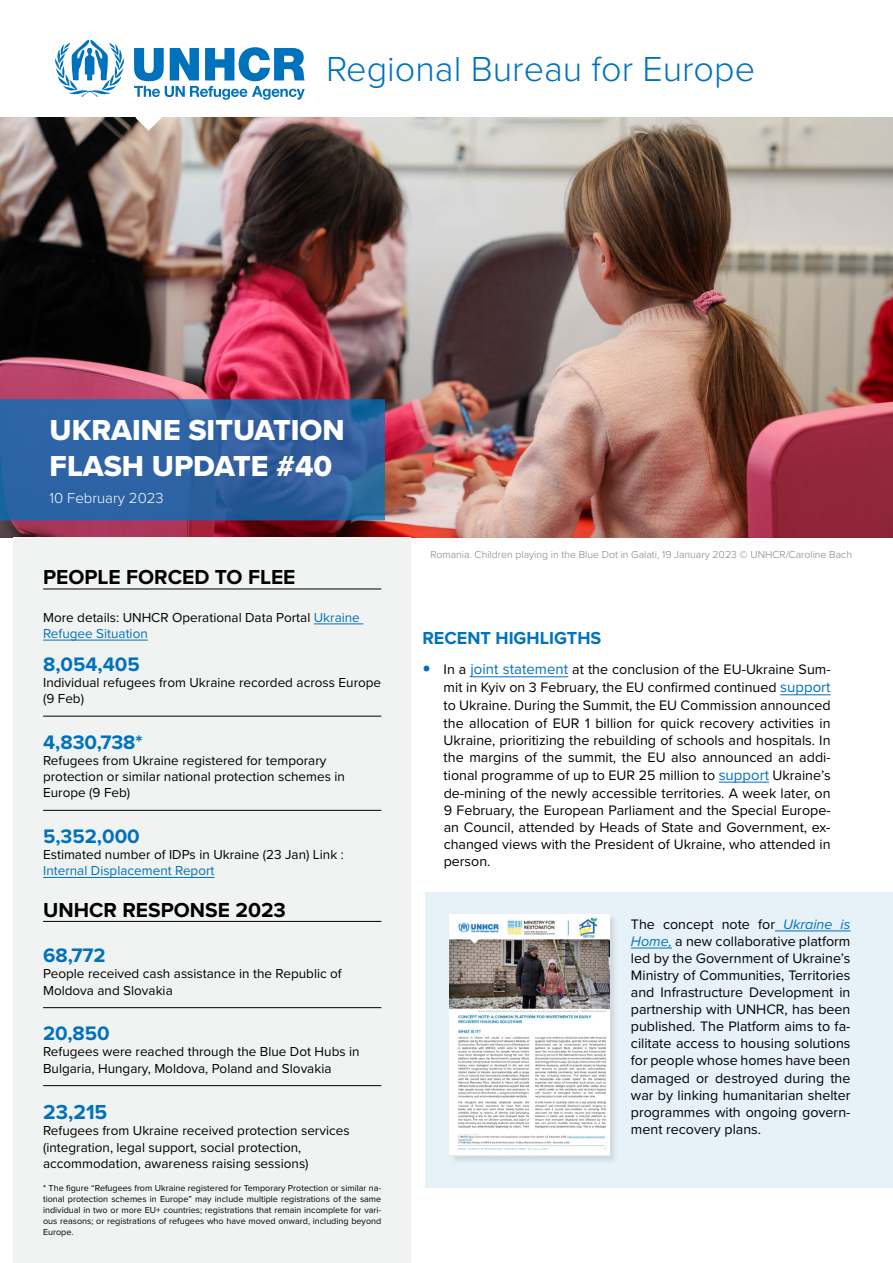
<style>
.page{position:relative;width:893px;height:1263px;background:#fff}
.page>*{position:absolute;margin:0;border:0;box-sizing:border-box;transform-origin:0 0}
.t1{font:300 36px "Proxima Nova";color:#0072bc}
.t2{font:30px/36px "Proxima Nova Extrabld";color:#fff}
.t3{font:700 21px "Proxima Nova";color:#000}
.t4{font:700 21px "Proxima Nova";color:#0072bc}
.t5{font:700 20.25px "Proxima Nova";color:#0072bc}
.t6{font:700 18px "Proxima Nova";color:#0072bc}
.t7{font:300 15px "Proxima Nova";color:#fff}
.t8{font:14.25px/17.1px "Proxima Nova";color:#000;text-align:justify}
.t9{font:13.5px/16.2px "Proxima Nova";color:#000}
.t10{font:13.5px "Proxima Nova";color:#0072bc}
.t11{font:300 10.5px "Proxima Nova";color:#808285}
.t12{font:9px/10.8px "Proxima Nova";color:#000;text-align:justify}
.s1{color:#0072bc}
.s2{font-size:15px;color:#0072bc}
.s3{font-style:italic;color:#0072bc}
</style>
<div class="page">
<img style="left:0;top:118px;width:893px;height:420px">
<svg style="left:0;top:399px;width:385px;height:121px;background:#2d61a0"></svg>
<svg style="left:55px;top:40px;width:70px;height:57px"></svg>
<svg style="left:134px;top:47px;width:171px;height:84px"></svg>
<div style="left:13px;top:538px;width:398px;height:725px;background:#f1f3f3"></div>
<hr style="left:43px;top:588px;width:338px;height:1px;background:#000">
<hr style="left:314px;top:623px;width:49px;height:1px;background:#0072bc">
<hr style="left:43px;top:640px;width:105px;height:1px;background:#0072bc">
<hr style="left:43px;top:716px;width:338px;height:1px;background:#000">
<hr style="left:43px;top:810px;width:338px;height:1px;background:#000">
<hr style="left:43px;top:877px;width:172px;height:1px;background:#0072bc">
<hr style="left:43px;top:921px;width:338px;height:1px;background:#000">
<hr style="left:43px;top:1007px;width:338px;height:1px;background:#000">
<hr style="left:43px;top:1085px;width:338px;height:1px;background:#000">
<hr style="left:471px;top:676px;width:97px;height:1px;background:#0072bc">
<hr style="left:780px;top:694px;width:51px;height:1px;background:#0072bc">
<hr style="left:719px;top:782px;width:50px;height:1px;background:#0072bc">
<div style="left:425px;top:892px;width:468px;height:296px;background:#e6f1f8"></div>
<hr style="left:775px;top:930px;width:75px;height:1px;background:#0072bc">
<hr style="left:631px;top:948px;width:41px;height:1px;background:#0072bc">
<div style="left:450px;top:914px;width:169px;height:250px;background:#000;opacity:.1"></div>
<img style="left:450px;top:914px;width:160px;height:242px">
<h1 class="t1" style="left:326px;top:42px;width:431px">Regional Bureau for Europe</h1>
<h2 class="t2" style="left:50px;top:412px;width:297px">UKRAINE SITUATION<br>FLASH UPDATE #40</h2>
<p class="t7" style="left:50px;top:487px;width:116px">10 February 2023</p>
<h3 class="t3" style="left:43px;top:562px;width:254px">PEOPLE FORCED TO FLEE</h3>
<p class="t9" style="left:43px;top:608px;width:318px">More details: UNHCR Operational Data Portal <span class="s1">Ukraine<br>Refugee Situation</span></p>
<h3 class="t5" style="left:43px;top:649px;width:98px">8,054,405</h3>
<p class="t9" style="left:43px;top:674px;width:340px">Individual refugees from Ukraine recorded across Europe (9 Feb)</p>
<h3 class="t5" style="left:43px;top:727px;width:101px">4,830,738*</h3>
<p class="t9" style="left:43px;top:752px;width:303px">Refugees from Ukraine registered for temporary protection or similar national protection schemes in<br>Europe (9 Feb)</p>
<h3 class="t5" style="left:43px;top:821px;width:98px">5,352,000</h3>
<p class="t9" style="left:43px;top:846px;width:302px">Estimated number of IDPs in Ukraine (23 Jan) Link :</p>
<p class="t10" style="left:43px;top:861px;width:173px">Internal Displacement Report</p>
<h3 class="t3" style="left:43px;top:894px;width:244px">UNHCR RESPONSE 2023</h3>
<h3 class="t5" style="left:43px;top:940px;width:64px">68,772</h3>
<p class="t9" style="left:43px;top:965px;width:300px">People received cash assistance in the Republic of<br>Moldova and Slovakia</p>
<h3 class="t5" style="left:43px;top:1018px;width:68px">20,850</h3>
<p class="t9" style="left:43px;top:1043px;width:318px">Refugees were reached through the Blue Dot Hubs in<br>Bulgaria, Hungary, Moldova, Poland and Slovakia</p>
<h3 class="t4" style="left:43px;top:1096px;width:66px">23,215</h3>
<p class="t9" style="left:43px;top:1122px;width:308px">Refugees from Ukraine received protection services (integration, legal support, social protection, accommodation, awareness raising sessions)</p>
<p class="t12" style="left:43px;top:1182px;width:340px">* The figure “Refugees from Ukraine registered for Temporary Protection or similar na&shy;tional protection schemes in Europe” may include multiple registrations of the same individual in two or more EU+ countries; registrations that remain incomplete for vari&shy;ous reasons; or registrations of refugees who have moved onward, including beyond Europe.</p>
<p class="t11" style="left:431px;top:547px;width:423px">Romania. Children playing in the Blue Dot in Galati, 19 January 2023 © UNHCR/Caroline Bach</p>
<p class="t6" style="left:422px;top:624px;width:180px">RECENT HIGHLIGTHS</p>
<p class="t8" style="left:444px;top:660px;width:388px">In a <span class="s2">joint statement</span> at the conclusion of the EU-Ukraine Sum&shy;mit in Kyiv on 3 February, the EU confirmed continued <span class="s2">support </span>to Ukraine. During the Summit, the EU Commission announced the allocation of EUR 1 billion for quick recovery activities in Ukraine, prioritizing the rebuilding of schools and hospitals. In the margins of the summit, the EU also announced an addi&shy;tional programme of up to EUR 25 million to <span class="s2">support</span> Ukraine’s de-mining of the newly accessible territories. A week later, on 9 February, the European Parliament and the Special Europe&shy;an Council, attended by Heads of State and Government, ex&shy;changed views with the President of Ukraine, who attended in person.</p>
<p class="t8" style="left:631px;top:915px;width:221px">The concept note for <span class="s3">Ukraine is Home,</span> a new collaborative platform led by the Government of Ukraine’s Ministry of Communities, Territories and Infrastructure Development in partnership with UNHCR, has been published. The Platform aims to fa&shy;cilitate access to housing solutions for people whose homes have been damaged or destroyed during the war by linking humanitarian shelter programmes with ongoing govern&shy;ment recovery plans.</p>
</div>
